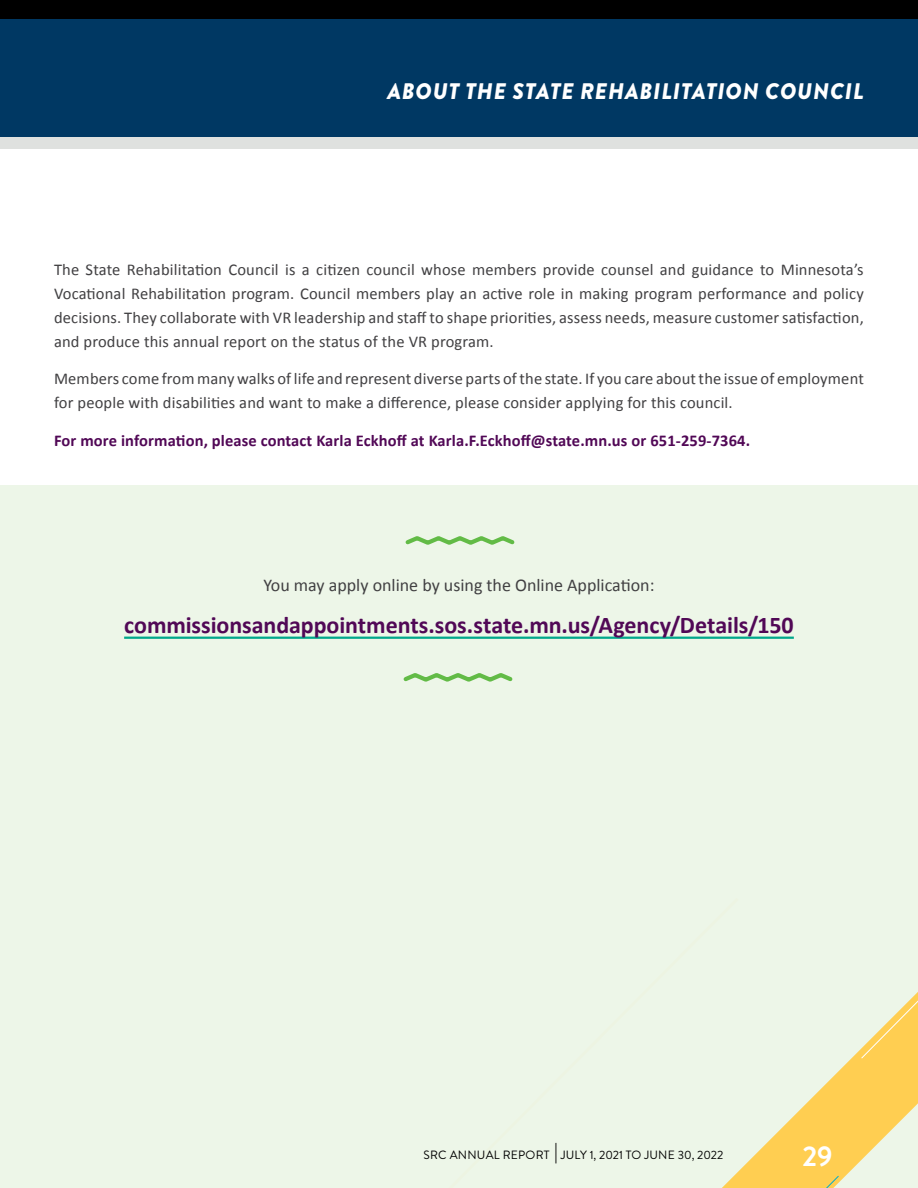
<style>
.page{position:relative;width:918px;height:1188px;background:#fff}
.page>*{position:absolute;margin:0;border:0;box-sizing:border-box;transform-origin:0 0}
.t1{font:700 28.5px "Brandon Grotesque";color:#fff}
.t2{font:700 24px "Calibri";letter-spacing:-.005em;color:#510856}
.t3{font:italic 900 22.5px "Brandon Grotesque";letter-spacing:.04em;color:#fff}
.t4{font:18px "Calibri";color:#414042}
.t5{font:16.5px/24px "Calibri";letter-spacing:.01em;color:#414042;text-align:justify}
.t6{font:700 16.5px "Calibri";letter-spacing:.01em;color:#510856}
.t7{font:12px "Brandon Grotesque";letter-spacing:.02em;color:#000}
.s1{font-size:19.5px}
</style>
<div class="page">
<div style="left:0;top:0;width:918px;height:19px;background:#000"></div>
<div style="left:0;top:136px;width:918px;height:13px;background:#dfe1df"></div>
<div style="left:0;top:485px;width:918px;height:703px;background:#edf6e8"></div>
<hr style="left:124px;top:637px;width:670px;height:2px;background:#00a88b">
<svg style="left:405px;top:536px;width:110px;height:9px"></svg>
<svg style="left:403px;top:673px;width:110px;height:9px"></svg>
<svg style="left:722px;top:1049px;width:196px;height:139px"></svg>
<svg style="left:760px;top:1175px;width:80px;height:13px"></svg>
<svg style="left:861px;top:992px;width:57px;height:67px"></svg>
<div style="left:0;top:19px;width:918px;height:117px;background:#003863"></div>
<h2 class="t3" style="left:387px;top:75px;width:478px">ABOUT THE STATE REHABILITATION COUNCIL</h2>
<p class="t5" style="left:54px;top:256px;width:811px">The State Rehabilitation Council is a citizen council whose members provide counsel and guidance to Minnesota’s Vocational Rehabilitation program. Council members play an active role in making program performance and policy decisions. They collaborate with VR leadership and staff to shape priorities, assess needs, measure customer satisfaction, and produce this annual report on the status of the VR program.</p>
<p class="t5" style="left:54px;top:366px;width:811px">Members come from many walks of life and represent diverse parts of the state. If you care about the issue of employment for people with disabilities and want to make a difference, please consider applying for this council.</p>
<p class="t6" style="left:54px;top:430px;width:698px">For more information, please contact Karla Eckhoff at Karla.F.Eckhoff@state.mn.us or 651-259-7364.</p>
<p class="t4" style="left:263px;top:574px;width:393px">You may apply online by using the Online Application:</p>
<p class="t2" style="left:124px;top:610px;width:671px">commissionsandappointments.sos.state.mn.us/Agency/Details/150</p>
<p class="t7" style="left:424px;top:1146px;width:301px">SRC ANNUAL REPORT <span class="s1">|</span> JULY 1, 2021 TO JUNE 30, 2022</p>
<h1 class="t1" style="left:802px;top:1137px;width:32px">29</h1>
</div>
